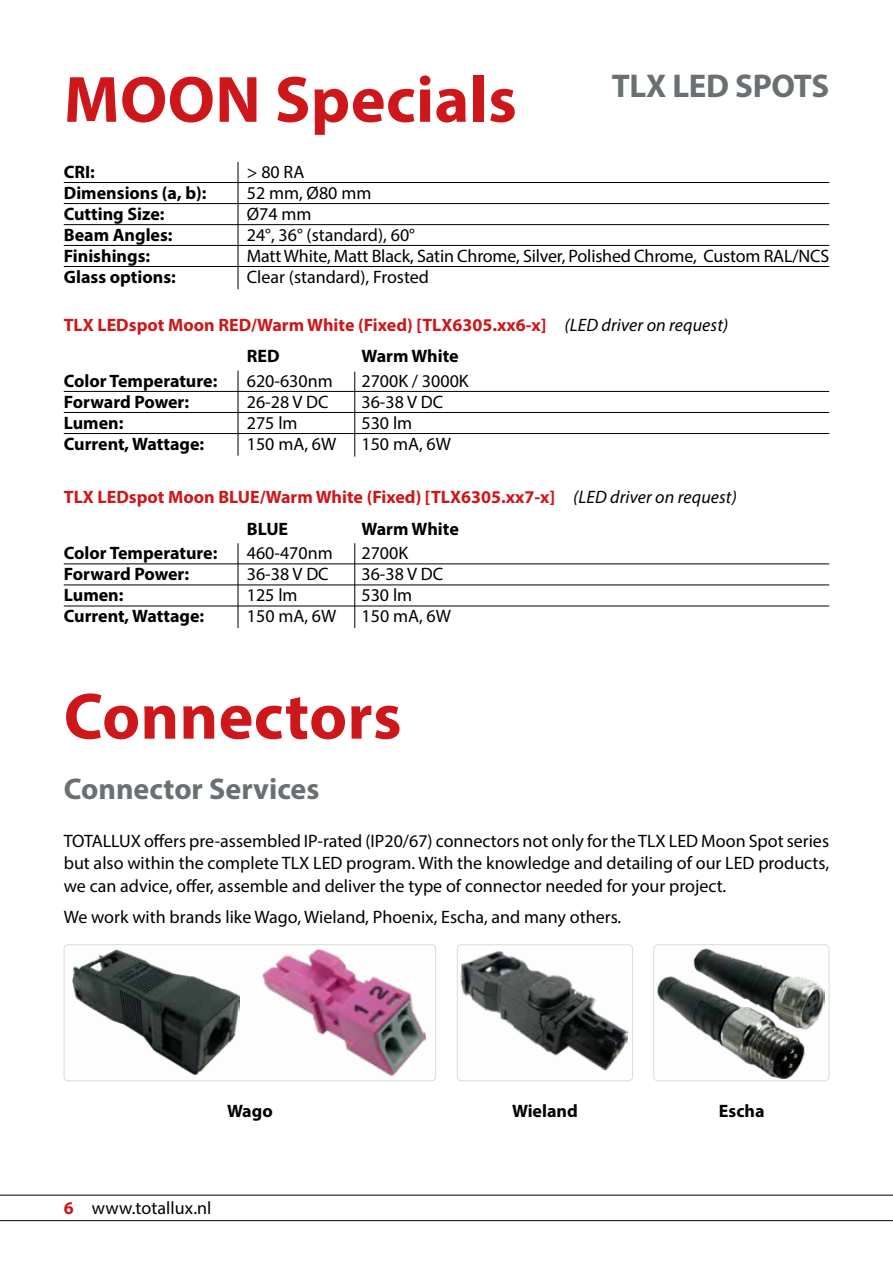
<style>
.page{position:relative;width:893px;height:1263px;background:#fff}
.page>*{position:absolute;margin:0;border:0;box-sizing:border-box;transform-origin:0 0}
.t1{font:700 66px "Myriad Pro";letter-spacing:.005em;color:#cd171a}
.t2{font:700 33px "Myriad Pro";letter-spacing:-.01em;color:#6a7072}
.t3{font:700 30px "Myriad Pro";color:#6a7072}
.t4{font:18px/22.5px "Myriad Pro";color:#000;text-align:justify}
.t5{font:700 18px "Myriad Pro";color:#000}
.t6{font:700 18px/32.1px "Myriad Pro";color:#cd171a}
.s1{font-weight:400;font-style:italic;color:#000}
.s2{color:#000}
.s3{font-weight:700;color:#cd171a}
</style>
<div class="page">
<hr style="left:0;top:1220px;width:893px;height:1px;background:#000">
<hr style="left:0;top:1195px;width:893px;height:1px;background:#000">
<hr style="left:64px;top:182px;width:765px;height:1px;background:#000">
<hr style="left:64px;top:203px;width:765px;height:1px;background:#000">
<hr style="left:64px;top:224px;width:765px;height:1px;background:#000">
<hr style="left:64px;top:245px;width:765px;height:1px;background:#000">
<hr style="left:64px;top:266px;width:765px;height:1px;background:#000">
<hr style="left:238px;top:162px;width:1px;height:127px;background:#000">
<hr style="left:64px;top:564px;width:765px;height:1px;background:#000">
<hr style="left:64px;top:585px;width:765px;height:1px;background:#000">
<hr style="left:64px;top:606px;width:765px;height:1px;background:#000">
<hr style="left:238px;top:543px;width:1px;height:85px;background:#000">
<hr style="left:354px;top:543px;width:1px;height:85px;background:#000">
<hr style="left:64px;top:391px;width:765px;height:1px;background:#000">
<hr style="left:64px;top:412px;width:765px;height:1px;background:#000">
<hr style="left:64px;top:433px;width:765px;height:1px;background:#000">
<hr style="left:238px;top:371px;width:1px;height:85px;background:#000">
<hr style="left:354px;top:372px;width:1px;height:85px;background:#000">
<img style="left:73px;top:949px;width:166px;height:125px">
<div style="left:64px;top:944px;width:372px;height:137px;border:1px solid #dadada;border-radius:4px"></div>
<img style="left:658px;top:948px;width:167px;height:130px">
<div style="left:653px;top:944px;width:176px;height:137px;border:1px solid #dadada;border-radius:4px"></div>
<img style="left:262px;top:949px;width:164px;height:128px">
<img style="left:460px;top:951px;width:169px;height:120px">
<div style="left:457px;top:944px;width:176px;height:137px;border:1px solid #dadada;border-radius:4px"></div>
<h1 class="t1" style="left:64px;top:57px;width:454px">MOON Specials</h1>
<h2 class="t2" style="left:612px;top:64px;width:219px">TLX LED SPOTS</h2>
<p class="t5" style="left:64px;top:160px;width:33px">CRI:</p>
<p class="t4" style="left:247px;top:160px;width:59px">&gt; 80 RA</p>
<p class="t5" style="left:64px;top:181px;width:144px">Dimensions (a, b):</p>
<p class="t4" style="left:247px;top:181px;width:126px">52 mm, Ø80 mm</p>
<p class="t5" style="left:64px;top:202px;width:102px">Cutting Size:</p>
<p class="t4" style="left:247px;top:202px;width:66px">Ø74 mm</p>
<p class="t5" style="left:64px;top:223px;width:110px">Beam Angles:</p>
<p class="t4" style="left:247px;top:223px;width:170px">24°, 36° (standard), 60°</p>
<p class="t5" style="left:64px;top:244px;width:88px">Finishings:</p>
<p class="t4" style="left:247px;top:244px;width:584px">Matt White, Matt Black, Satin Chrome, Silver, Polished Chrome, Custom RAL/NCS</p>
<p class="t5" style="left:64px;top:265px;width:114px">Glass options:</p>
<p class="t4" style="left:247px;top:265px;width:184px">Clear (standard), Frosted</p>
<p class="t6" style="left:64px;top:308px;width:666px">TLX LEDspot Moon RED/Warm White (Fixed) [TLX6305.xx6-x] <span class="s1">(LED driver on request)</span></p>
<p class="t5" style="left:247px;top:344px;width:34px">RED</p>
<p class="t5" style="left:361px;top:344px;width:99px">Warm White</p>
<p class="t5" style="left:64px;top:369px;width:155px">Color Temperature:</p>
<p class="t4" style="left:247px;top:369px;width:87px">620-630nm</p>
<p class="t4" style="left:361px;top:369px;width:109px">2700K / 3000K</p>
<p class="t5" style="left:64px;top:390px;width:127px">Forward Power:</p>
<p class="t4" style="left:247px;top:390px;width:83px">26-28 V DC</p>
<p class="t4" style="left:361px;top:390px;width:83px">36-38 V DC</p>
<p class="t5" style="left:64px;top:411px;width:61px">Lumen:</p>
<p class="t4" style="left:247px;top:411px;width:52px">275 lm</p>
<p class="t4" style="left:361px;top:411px;width:52px">530 lm</p>
<p class="t5" style="left:64px;top:432px;width:142px">Current, Wattage:</p>
<p class="t4" style="left:247px;top:432px;width:91px">150 mA, 6W</p>
<p class="t4" style="left:361px;top:432px;width:91px">150 mA, 6W</p>
<p class="t6" style="left:247px;top:480px;width:491px;text-indent:-183px">TLX LEDspot Moon BLUE/Warm White (Fixed) [TLX6305.xx7-x] <span class="s1">(LED driver on request)<br></span><span class="s2">BLUE</span></p>
<p class="t5" style="left:361px;top:517px;width:99px">Warm White</p>
<p class="t5" style="left:64px;top:541px;width:155px">Color Temperature:</p>
<p class="t4" style="left:247px;top:542px;width:87px">460-470nm</p>
<p class="t4" style="left:361px;top:542px;width:48px">2700K</p>
<p class="t5" style="left:64px;top:562px;width:127px">Forward Power:</p>
<p class="t4" style="left:247px;top:563px;width:83px">36-38 V DC</p>
<p class="t4" style="left:361px;top:563px;width:83px">36-38 V DC</p>
<p class="t5" style="left:64px;top:583px;width:61px">Lumen:</p>
<p class="t4" style="left:247px;top:584px;width:52px">125 lm</p>
<p class="t4" style="left:361px;top:584px;width:52px">530 lm</p>
<p class="t5" style="left:64px;top:604px;width:142px">Current, Wattage:</p>
<p class="t4" style="left:247px;top:605px;width:91px">150 mA, 6W</p>
<p class="t4" style="left:361px;top:605px;width:91px">150 mA, 6W</p>
<h1 class="t1" style="left:64px;top:673px;width:339px">Connectors</h1>
<h3 class="t3" style="left:64px;top:769px;width:257px">Connector Services</h3>
<p class="t4" style="left:64px;top:829px;width:767px">TOTALLUX offers pre-assembled IP-rated (IP20/67) connectors not only for the TLX LED Moon Spot series but also within the complete TLX LED program. With the knowledge and detailing of our LED products, we can advice, offer, assemble and deliver the type of connector needed for your project.</p>
<p class="t4" style="left:64px;top:906px;width:559px">We work with brands like Wago, Wieland, Phoenix, Escha, and many others.</p>
<p class="t5" style="left:227px;top:1099px;width:47px">Wago</p>
<p class="t5" style="left:512px;top:1099px;width:67px">Wieland</p>
<p class="t5" style="left:719px;top:1099px;width:47px">Escha</p>
<p class="t4" style="left:64px;top:1196px;width:149px"><span class="s3">6</span> www.totallux.nl</p>
</div>
